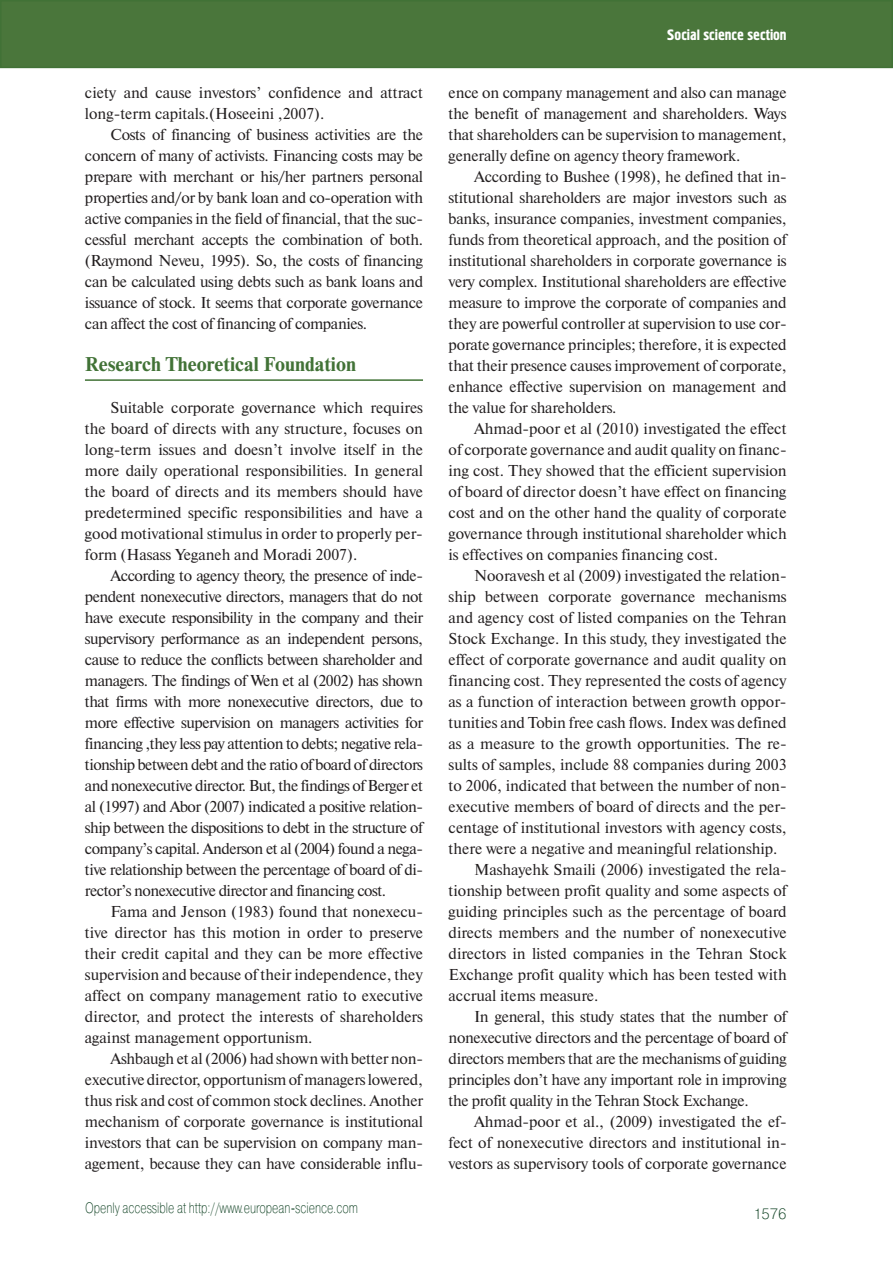
<style>
.page{position:relative;width:893px;height:1263px;background:#fff}
.page>*{position:absolute;margin:0;border:0;box-sizing:border-box;transform-origin:0 0}
.t1{font:700 18.75px "Newton C";color:#417236}
.t2{font:15.75px/21px "Newton C";color:#231f20;text-align:justify}
.t3{font:15.75px "Newton C";letter-spacing:-.02em;color:#231f20}
.t4{font:15px "Pragmatica Light C";color:#0b3e1f;scale:.75 1}
.t5{font:15px "Hermes C";color:#fff}
.t6{font:15px "Pragmatica Light C";color:#0b3e1f}
</style>
<div class="page">
<div style="left:1px;top:1px;width:891px;height:66px;background:#4a763b"></div>
<div style="left:0;top:0;width:893px;height:68px;border:2px solid #417236"></div>
<hr style="left:85px;top:379px;width:338px;height:2px;background:#417236">
<p class="t2" style="left:85px;top:82px;width:340px">ciety and cause investors’ confidence and attract long-term capitals.(Hoseeini ,2007).</p>
<p class="t2" style="left:85px;top:124px;width:340px;text-indent:26px">Costs of financing of business activities are the concern of many of activists. Financing costs may be prepare with merchant or his/her partners personal properties and/or by bank loan and co-operation with active companies in the field of financial, that the suc&shy;cessful merchant accepts the combination of both. (Raymond Neveu, 1995). So, the costs of financing can be calculated using debts such as bank loans and issuance of stock. It seems that corporate governance can affect the cost of financing of companies.</p>
<p class="t1" style="left:85px;top:353px;width:273px">Research Theoretical Foundation</p>
<p class="t2" style="left:85px;top:397px;width:340px;text-indent:26px">Suitable corporate governance which requires the board of directs with any structure, focuses on long-term issues and doesn’t involve itself in the more daily operational responsibilities. In general the board of directs and its members should have predetermined specific responsibilities and have a good motivational stimulus in order to properly per&shy;form (Hasass Yeganeh and Moradi 2007).</p>
<p class="t2" style="left:85px;top:565px;width:340px;text-indent:26px">According to agency theory, the presence of inde&shy;pendent nonexecutive directors, managers that do not have execute responsibility in the company and their supervisory performance as an independent persons, cause to reduce the conflicts between shareholder and managers. The findings of Wen et al (2002) has shown that firms with more nonexecutive directors, due to more effective supervision on managers activities for financing ,they less pay attention to debts; negative rela&shy;tionship between debt and the ratio of board of directors and nonexecutive director. But, the findings of Berger et al (1997) and Abor (2007) indicated a positive relation&shy;ship between the dispositions to debt in the structure of company’s capital. Anderson et al (2004) found a nega&shy;tive relationship between the percentage of board of di&shy;rector’s nonexecutive director and financing cost.</p>
<p class="t2" style="left:85px;top:901px;width:340px;text-indent:26px">Fama and Jenson (1983) found that nonexecu&shy;tive director has this motion in order to preserve their credit capital and they can be more effective supervision and because of their independence, they affect on company management ratio to executive director, and protect the interests of shareholders against management opportunism.</p>
<p class="t2" style="left:85px;top:1048px;width:340px;text-indent:26px">Ashbaugh et al (2006) had shown with better non&shy;executive director, opportunism of managers lowered, thus risk and cost of common stock declines. Another mechanism of corporate governance is institutional investors that can be supervision on company man&shy;agement, because they can have considerable influ-</p>
<p class="t4" style="left:85px;top:1199px;width:365px">Openly accessible at http://www.european-science.com</p>
<p class="t5" style="left:667px;top:26px;width:121px">Social science section</p>
<p class="t2" style="left:449px;top:82px;width:340px">ence on company management and also can manage the benefit of management and shareholders. Ways that shareholders can be supervision to management, generally define on agency theory framework.</p>
<p class="t2" style="left:449px;top:166px;width:340px;text-indent:26px">According to Bushee (1998), he defined that in&shy;stitutional shareholders are major investors such as banks, insurance companies, investment companies, funds from theoretical approach, and the position of institutional shareholders in corporate governance is very complex. Institutional shareholders are effective measure to improve the corporate of companies and they are powerful controller at supervision to use cor&shy;porate governance principles; therefore, it is expected that their presence causes improvement of corporate, enhance effective supervision on management and the value for shareholders.</p>
<p class="t2" style="left:449px;top:418px;width:340px;text-indent:26px">Ahmad-poor et al (2010) investigated the effect of corporate governance and audit quality on financ&shy;ing cost. They showed that the efficient supervision of board of director doesn’t have effect on financing cost and on the other hand the quality of corporate governance through institutional shareholder which is effectives on companies financing cost.</p>
<p class="t2" style="left:474px;top:565px;width:314px">Nooravesh et al (2009) investigated the relation-</p>
<p class="t2" style="left:449px;top:586px;width:340px">ship between corporate governance mechanisms</p>
<p class="t2" style="left:449px;top:607px;width:340px">and agency cost of listed companies on the Tehran</p>
<p class="t2" style="left:449px;top:628px;width:339px">Stock Exchange. In this study, they investigated the</p>
<p class="t2" style="left:449px;top:649px;width:340px">effect of corporate governance and audit quality on</p>
<p class="t2" style="left:449px;top:670px;width:340px">financing cost. They represented the costs of agency</p>
<p class="t2" style="left:449px;top:691px;width:339px">as a function of interaction between growth oppor-</p>
<p class="t2" style="left:449px;top:712px;width:340px">tunities and Tobin free cash flows. Index was defined</p>
<p class="t2" style="left:449px;top:733px;width:340px">as a measure to the growth opportunities. The re-</p>
<p class="t2" style="left:449px;top:754px;width:340px">sults of samples, include 88 companies during 2003</p>
<p class="t2" style="left:449px;top:775px;width:340px">to 2006, indicated that between the number of non-</p>
<p class="t2" style="left:449px;top:796px;width:339px">executive members of board of directs and the per-</p>
<p class="t2" style="left:449px;top:817px;width:340px">centage of institutional investors with agency costs,</p>
<p class="t2" style="left:449px;top:838px;width:330px">there were a negative and meaningful relationship.</p>
<p class="t2" style="left:474px;top:859px;width:314px">Mashayehk Smaili (2006) investigated the rela-</p>
<p class="t2" style="left:449px;top:880px;width:340px">tionship between profit quality and some aspects of</p>
<p class="t2" style="left:449px;top:901px;width:340px">guiding principles such as the percentage of board</p>
<p class="t2" style="left:449px;top:922px;width:339px">directs members and the number of nonexecutive</p>
<p class="t2" style="left:449px;top:943px;width:339px">directors in listed companies in the Tehran Stock</p>
<p class="t2" style="left:449px;top:964px;width:340px">Exchange profit quality which has been tested with</p>
<p class="t2" style="left:449px;top:985px;width:151px">accrual items measure.</p>
<p class="t3" style="left:474px;top:1007px;width:314px">In general, this study states that the number of</p>
<p class="t3" style="left:449px;top:1028px;width:340px">nonexecutive directors and the percentage of board of</p>
<p class="t3" style="left:449px;top:1049px;width:340px">directors members that are the mechanisms of guiding</p>
<p class="t3" style="left:449px;top:1070px;width:340px">principles don’t have any important role in improving</p>
<p class="t3" style="left:449px;top:1091px;width:302px">the profit quality in the Tehran Stock Exchange.</p>
<p class="t2" style="left:474px;top:1111px;width:314px">Ahmad-poor et al., (2009) investigated the ef-</p>
<p class="t2" style="left:449px;top:1132px;width:340px">fect of nonexecutive directors and institutional in-</p>
<p class="t2" style="left:449px;top:1153px;width:340px">vestors as supervisory tools of corporate governance</p>
<p class="t6" style="left:753px;top:1205px;width:35px">1576</p>
</div>
